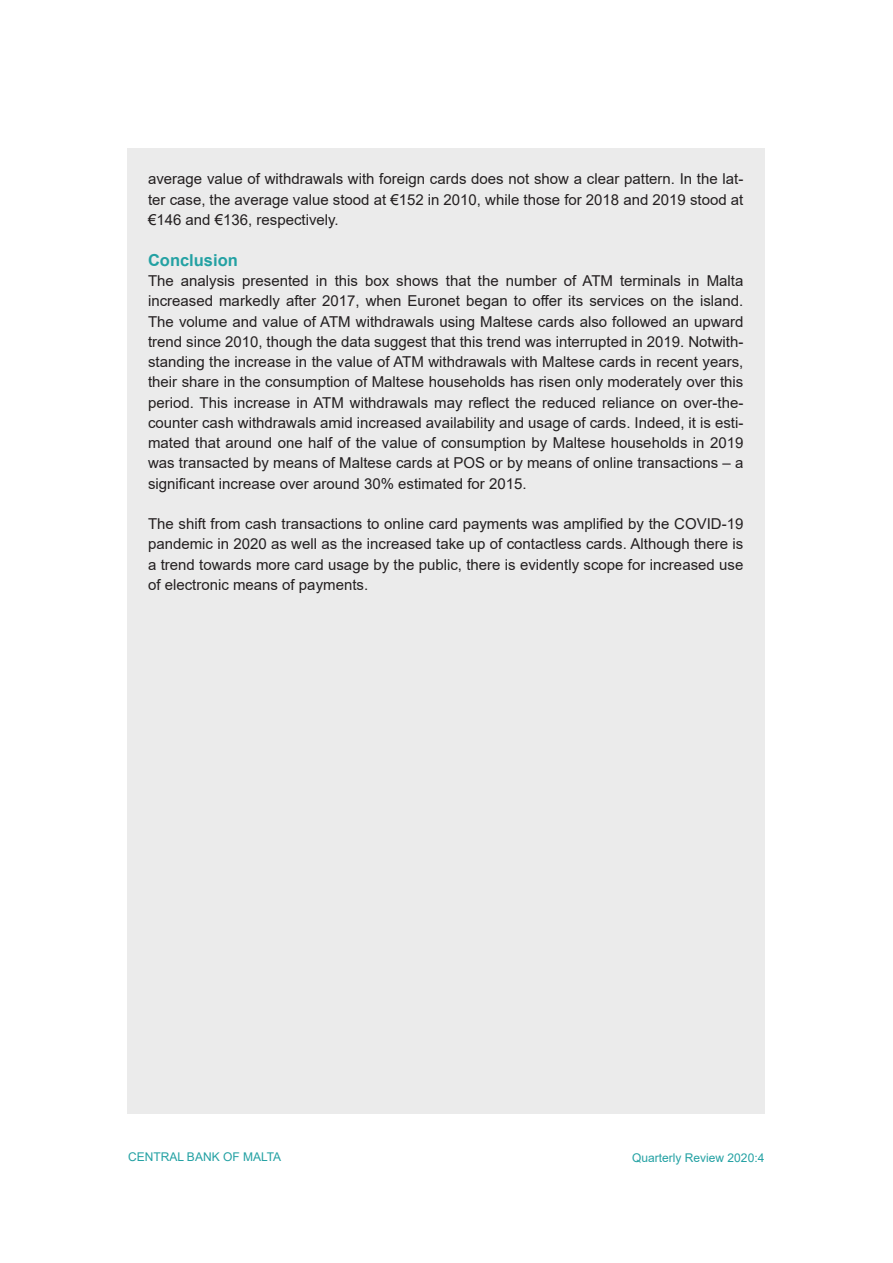
<style>
.page{position:relative;width:893px;height:1263px;background:#fff}
.page>*{position:absolute;margin:0;border:0;box-sizing:border-box;transform-origin:0 0}
.QR_Subhead_Level_1{font:700 16.5px "Arial";color:#23a1a3}
.QR_Normal_Text{font:15px/20.2px "Arial";color:#231f20;text-align:justify}
.t1{font:12px "Arial";color:#23a1a3}
</style>
<div class="page">
<div style="left:128px;top:149px;width:637px;height:965px;background:#ebebeb"></div>
<p class="QR_Normal_Text" style="left:148px;top:169px;width:597px">average value of withdrawals with foreign cards does not show a clear pattern. In the lat&shy;ter case, the average value stood at €152 in 2010, while those for 2018 and 2019 stood at €146 and €136, respectively.</p>
<p class="QR_Subhead_Level_1" style="left:148px;top:248px;width:91px">Conclusion</p>
<p class="QR_Normal_Text" style="left:148px;top:271px;width:597px">The analysis presented in this box shows that the number of ATM terminals in Malta increased markedly after 2017, when Euronet began to offer its services on the island.<br>The volume and value of ATM withdrawals using Maltese cards also followed an upward trend since 2010, though the data suggest that this trend was interrupted in 2019. Notwith&shy;standing the increase in the value of ATM withdrawals with Maltese cards in recent years, their share in the consumption of Maltese households has risen only moderately over this period. This increase in ATM withdrawals may reflect the reduced reliance on over-the&shy;counter cash withdrawals amid increased availability and usage of cards. Indeed, it is esti&shy;mated that around one half of the value of consumption by Maltese households in 2019 was transacted by means of Maltese cards at POS or by means of online transactions – a significant increase over around 30% estimated for 2015.</p>
<p class="QR_Normal_Text" style="left:148px;top:514px;width:597px">The shift from cash transactions to online card payments was amplified by the COVID-19 pandemic in 2020 as well as the increased take up of contactless cards. Although there is a trend towards more card usage by the public, there is evidently scope for increased use of electronic means of payments.</p>
<p class="t1" style="left:128px;top:1149px;width:155px">CENTRAL BANK OF MALTA</p>
<p class="t1" style="left:632px;top:1150px;width:134px">Quarterly Review 2020:4</p>
</div>
